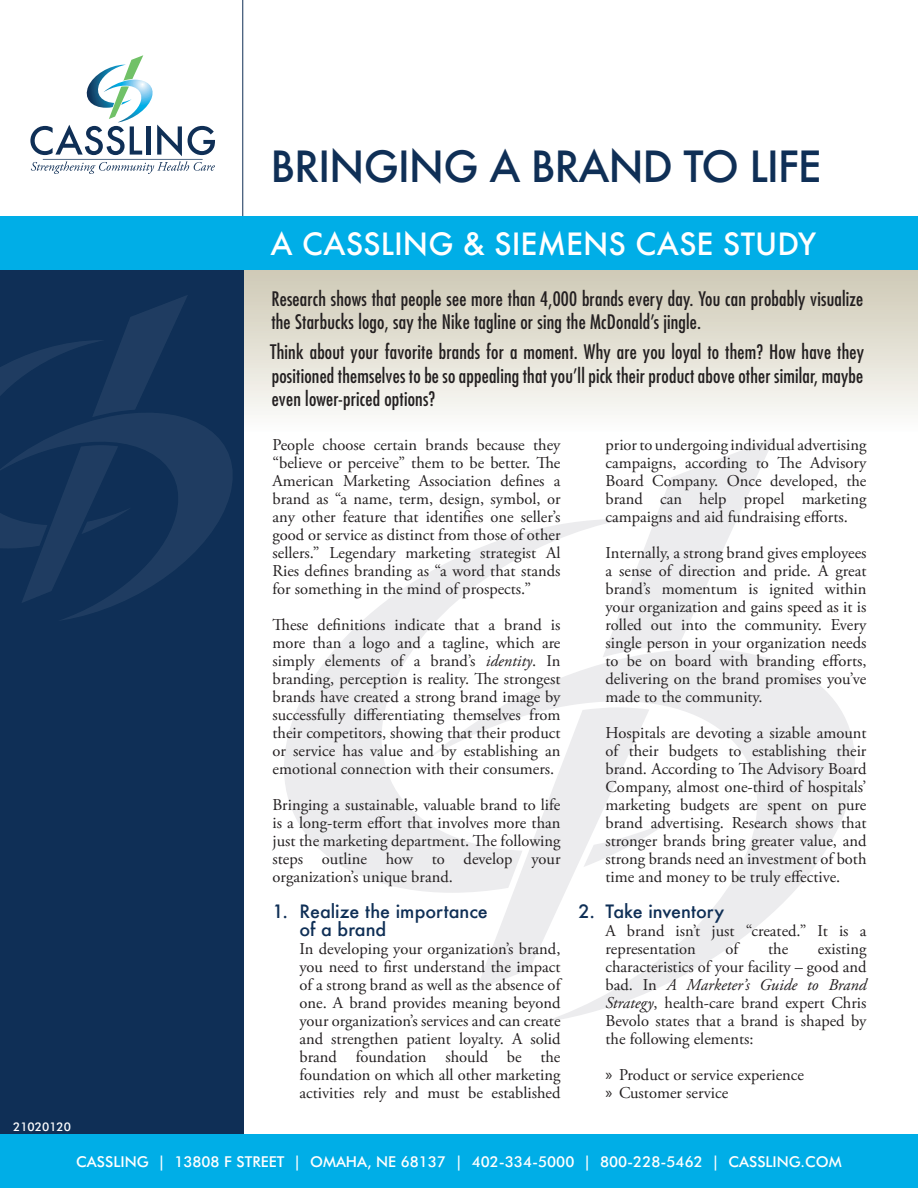
<style>
.page{position:relative;width:918px;height:1188px;background:#fff}
.page>*{position:absolute;margin:0;border:0;box-sizing:border-box;transform-origin:0 0}
.t1{font:500 42px "Futura";letter-spacing:-.03em;color:#0f2f56}
.t2{font:500 30px "Futura";color:#fff}
.t3{font:condensed 19.5px/23.4px "Futura Std";letter-spacing:.01em;color:#231f20}
.t4{font:500 18px/18px "Futura";color:#0f2f56}
.t5{font:16.5px/18px "Adobe Garamond Pro";color:#231f20;text-align:justify}
.t6{font:500 15px "Futura BT";color:#fff}
.t7{font:500 12px "Futura BT";color:#fff}
.s1{font-style:italic}
.s2{font-family:"Myriad Pro"}
</style>
<div class="page">
<div style="left:240px;top:270px;width:678px;height:163px;background:linear-gradient(to bottom,#cec9b4,#fdfdfc)"></div>
<svg style="left:545px;top:657px;width:310px;height:365px"></svg>
<svg style="left:284px;top:520px;width:341px;height:373px"></svg>
<svg style="left:649px;top:819px;width:25px;height:48px"></svg>
<svg style="left:476px;top:707px;width:173px;height:284px"></svg>
<svg style="left:603px;top:438px;width:171px;height:219px"></svg>
<hr style="left:242px;top:0;width:1px;height:1188px;background:#0f2f56">
<div style="left:0;top:1134px;width:918px;height:54px;background:#00aee7"></div>
<div style="left:0;top:216px;width:918px;height:54px;background:#00aee7"></div>
<div style="left:0;top:270px;width:244px;height:864px;background:#0f2f56"></div>
<svg style="left:63px;top:419px;width:169px;height:201px"></svg>
<svg style="left:0;top:296px;width:188px;height:307px"></svg>
<svg style="left:30px;top:55px;width:185px;height:119px"></svg>
<p class="t1" style="left:271px;top:138px;width:553px">BRINGING A BRAND TO LIFE</p>
<p class="t2" style="left:271px;top:224px;width:547px">A CASSLING &amp; SIEMENS CASE STUDY</p>
<p class="t3" style="left:271px;top:287px;width:593px">Research shows that people see more than 4,000 brands every day. You can probably visualize the Starbucks logo, say the Nike tagline or sing the McDonald’s jingle.</p>
<p class="t3" style="left:270px;top:340px;width:595px;text-align:justify">Think about your favorite brands for a moment. Why are you loyal to them? How have they positioned themselves to be so appealing that you’ll pick their product above other similar, maybe even lower-priced options?</p>
<p class="t7" style="left:13px;top:1119px;width:59px">21020120</p>
<p class="t5" style="left:273px;top:436px;width:290px">People choose certain brands because they “believe or perceive” them to be better. The American Marketing Association defines a brand as “a name, term, design, symbol, or any other feature that identifies one seller’s good or service as distinct from those of other sellers.” Legendary marketing strategist Al Ries defines branding as “a word that stands for something in the mind of prospects.”</p>
<p class="t5" style="left:273px;top:616px;width:290px">These definitions indicate that a brand is more than a logo and a tagline, which are simply elements of a brand’s <span class="s1">identity</span>. In branding, perception is reality. The strongest brands have created a strong brand image by successfully differentiating themselves from their competitors, showing that their product or service has value and by establishing an emotional connection with their consumers.</p>
<p class="t5" style="left:273px;top:796px;width:290px">Bringing a sustainable, valuable brand to life is a long-term effort that involves more than just the marketing department. The following steps outline how to develop your organization’s unique brand.</p>
<p class="t4" style="left:300px;top:902px;width:190px;text-indent:-27px">1. Realize the importance of a brand</p>
<p class="t5" style="left:300px;top:940px;width:263px">In developing your organization’s brand, you need to first understand the impact of a strong brand as well as the absence of one. A brand provides meaning beyond your organization’s services and can create and strengthen patient loyalty. A solid brand foundation should be the foundation on which all other marketing activities rely and must be established</p>
<p class="t5" style="left:606px;top:436px;width:263px">prior to undergoing individual advertising campaigns, according to The Advisory Board Company. Once developed, the brand can help propel marketing campaigns and aid fundraising efforts.</p>
<p class="t5" style="left:606px;top:544px;width:263px">Internally, a strong brand gives employees a sense of direction and pride. A great brand’s momentum is ignited within your organization and gains speed as it is rolled out into the community. Every single person in your organization needs to be on board with branding efforts, delivering on the brand promises you’ve made to the community.</p>
<p class="t5" style="left:606px;top:724px;width:263px">Hospitals are devoting a sizable amount of their budgets to establishing their brand. According to The Advisory Board Company, almost one-third of hospitals’ marketing budgets are spent on pure brand advertising. Research shows that stronger brands bring greater value, and strong brands need an investment of both time and money to be truly effective.</p>
<p class="t4" style="left:579px;top:902px;width:147px">2. Take inventory</p>
<p class="t5" style="left:606px;top:922px;width:262px">A brand isn’t just “created.” It is a representation</p>
<p class="t5" style="left:726px;top:940px;width:14px">of</p>
<p class="t5" style="left:768px;top:940px;width:22px">the</p>
<p class="t5" style="left:606px;top:940px;width:263px;text-indent:212px">existing characteristics of your facility – good and bad. In <span class="s1">A Marketer’s Guide to Brand Strategy</span>, health-care brand expert Chris Bevolo states that a brand is shaped by the following elements:</p>
<p class="t5" style="left:606px;top:1066px;width:200px"><span class="s2">»</span> Product or service experience</p>
<p class="t5" style="left:606px;top:1084px;width:124px"><span class="s2">»</span> Customer service</p>
<p class="t6" style="left:76px;top:1152px;width:767px">CASSLING | 13808 F STREET | OMAHA, NE 68137 | 402-334-5000 | 800-228-5462 | CASSLING.COM</p>
</div>
